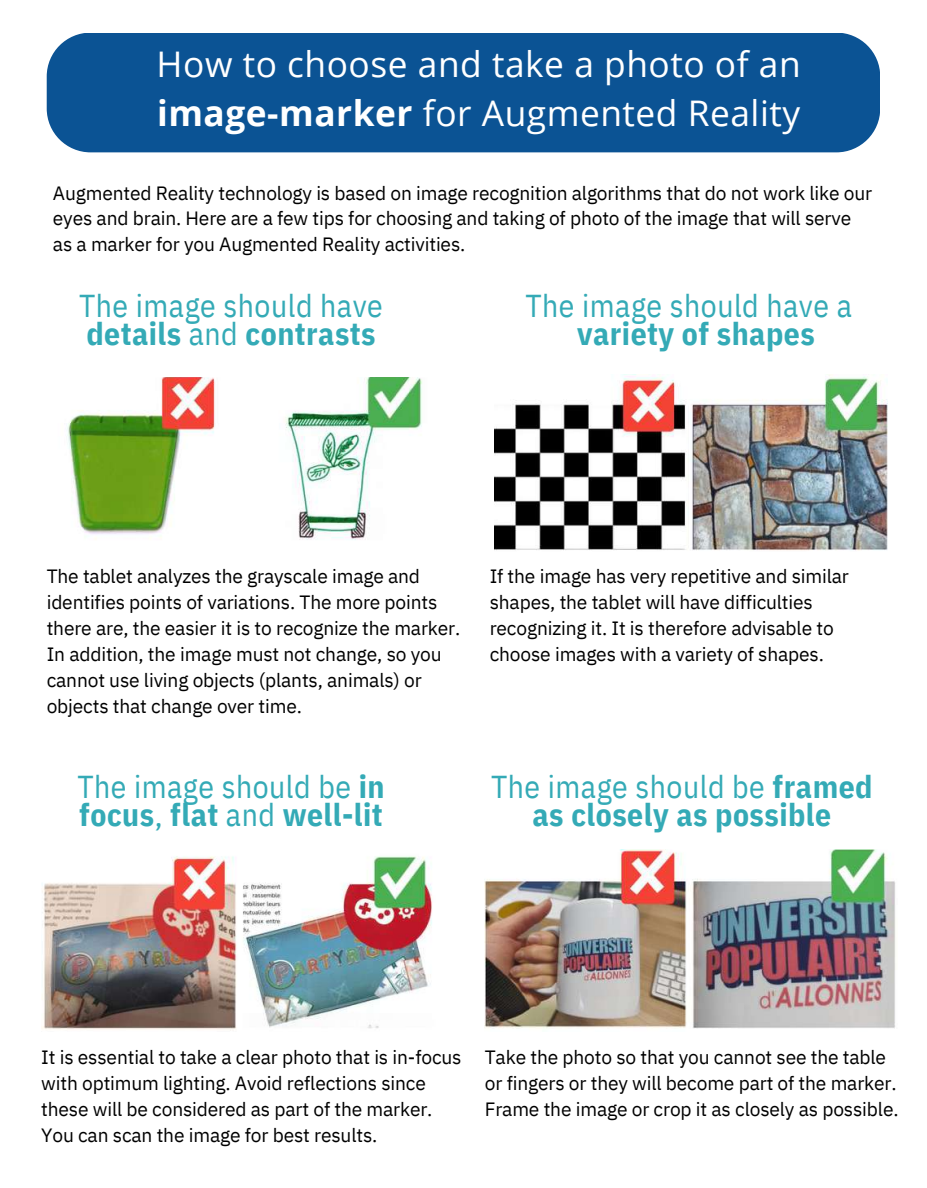
<style>
.page{position:relative;width:927px;height:1188px;background:#fff}
.page>*{position:absolute;margin:0;border:0;box-sizing:border-box;transform-origin:0 0}
.t1{font:35.25px/48.3px "Open Sans";letter-spacing:.015em;color:#fff}
.t2{font:31.65px/28.2px "IBM Plex Sans Cond";letter-spacing:.015em;color:#34aab6}
.t3{font:700 31.65px/28.2px "IBM Plex Sans Cond";letter-spacing:.015em;color:#34aab6;text-align:center}
.t4{font:19.2px/25.8px "IBM Plex Sans";letter-spacing:-.01em;color:#000}
.s1{font-weight:700}
.s2{font-weight:400}
</style>
<div class="page">
<img style="left:67px;top:377px;width:356px;height:163px">
<div style="left:47px;top:33px;width:833px;height:119px;background:#0b5394;border-radius:44px"></div>
<img style="left:495px;top:374px;width:392px;height:177px">
<img style="left:485px;top:849px;width:411px;height:180px">
<img style="left:41px;top:856px;width:391px;height:175px">
<h1 class="t1" style="left:157px;top:39px;width:646px">How to choose and take a photo of an <span class="s1">image-marker</span> for Augmented Reality</h1>
<p class="t4" style="left:53px;top:179px;width:821px">Augmented Reality technology is based on image recognition algorithms that do not work like our eyes and brain. Here are a few tips for choosing and taking of photo of the image that will serve as a marker for you Augmented Reality activities.</p>
<h2 class="t2" style="left:79px;top:291px;width:305px">The image should have <span class="s1">details</span> and <span class="s1">contrasts</span></h2>
<h2 class="t2" style="left:525px;top:291px;width:328px">The image should have a</h2>
<h2 class="t3" style="left:577px;top:319px;width:239px">variety of shapes</h2>
<p class="t4" style="left:47px;top:563px;width:415px">The tablet analyzes the grayscale image and identifies points of variations. The more points there are, the easier it is to recognize the marker.<br>In addition, the image must not change, so you cannot use living objects (plants, animals) or objects that change over time.</p>
<p class="t4" style="left:490px;top:563px;width:361px">If the image has very repetitive and similar shapes, the tablet will have difficulties recognizing it. It is therefore advisable to choose images with a variety of shapes.</p>
<h2 class="t2" style="left:77px;top:772px;width:309px">The image should be <span class="s1">in focus</span>, <span class="s1">flat</span> and <span class="s1">well-lit</span></h2>
<h2 class="t3" style="left:491px;top:772px;width:383px"><span class="s2">The image should be</span> framed as closely as possible</h2>
<p class="t4" style="left:41px;top:1044px;width:422px">It is essential to take a clear photo that is in-focus with optimum lighting. Avoid reflections since these will be considered as part of the marker.<br>You can scan the image for best results.</p>
<p class="t4" style="left:485px;top:1044px;width:415px">Take the photo so that you cannot see the table or fingers or they will become part of the marker.<br>Frame the image or crop it as closely as possible.</p>
</div>
